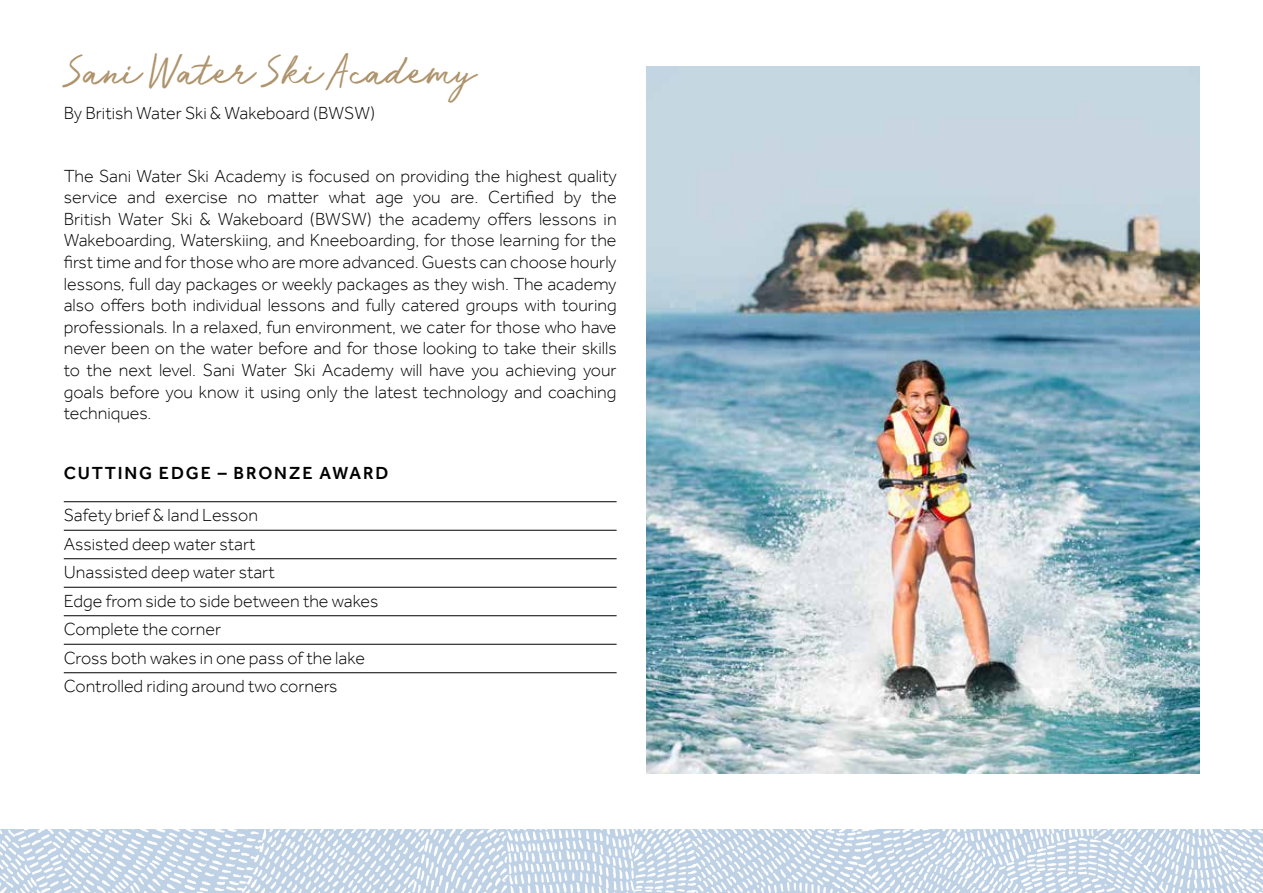
<style>
.page{position:relative;width:1263px;height:893px;background:#fff}
.page>*{position:absolute;margin:0;border:0;box-sizing:border-box;transform-origin:0 0}
.t1{font:42px "Run Wild";color:#ae936c}
.t2{font:300 18px/21.6px "Effra";color:#000;text-align:justify}
.t3{font:500 18px "Effra";letter-spacing:.1em;color:#000}
</style>
<div class="page">
<img style="left:646px;top:66px;width:553px;height:708px">
<img style="left:0;top:829px;width:1263px;height:64px">
<hr style="left:64px;top:501px;width:553px;height:1px;background:#000">
<hr style="left:64px;top:530px;width:553px;height:1px;background:#000">
<hr style="left:64px;top:558px;width:553px;height:1px;background:#000">
<hr style="left:64px;top:587px;width:553px;height:1px;background:#000">
<hr style="left:64px;top:615px;width:553px;height:1px;background:#000">
<hr style="left:64px;top:644px;width:553px;height:1px;background:#000">
<hr style="left:64px;top:672px;width:553px;height:1px;background:#000">
<h1 class="t1" style="left:64px;top:49px;width:411px">Sani Water Ski Academy</h1>
<p class="t2" style="left:64px;top:102px;width:313px">By British Water Ski &amp; Wakeboard (BWSW)</p>
<p class="t2" style="left:64px;top:165px;width:554px">The Sani Water Ski Academy is focused on providing the highest quality service and exercise no matter what age you are. Certified by the British Water Ski &amp; Wakeboard (BWSW) the academy offers lessons in Wakeboarding, Waterskiing, and Kneeboarding, for those learning for the first time and for those who are more advanced. Guests can choose hourly lessons, full day packages or weekly packages as they wish. The academy also offers both individual lessons and fully catered groups with touring professionals. In a relaxed, fun environment, we cater for those who have never been on the water before and for those looking to take their skills to the next level. Sani Water Ski Academy will have you achieving your goals before you know it using only the latest technology and coaching techniques.</p>
<p class="t3" style="left:64px;top:462px;width:326px">CUTTING EDGE – BRONZE AWARD</p>
<p class="t2" style="left:64px;top:501px;width:316px;line-height:28.5px;text-align:left">Safety brief &amp; land Lesson<br>Assisted deep water start<br>Unassisted deep water start<br>Edge from side to side between the wakes<br>Complete the corner<br>Cross both wakes in one pass of the lake<br>Controlled riding around two corners</p>
</div>
